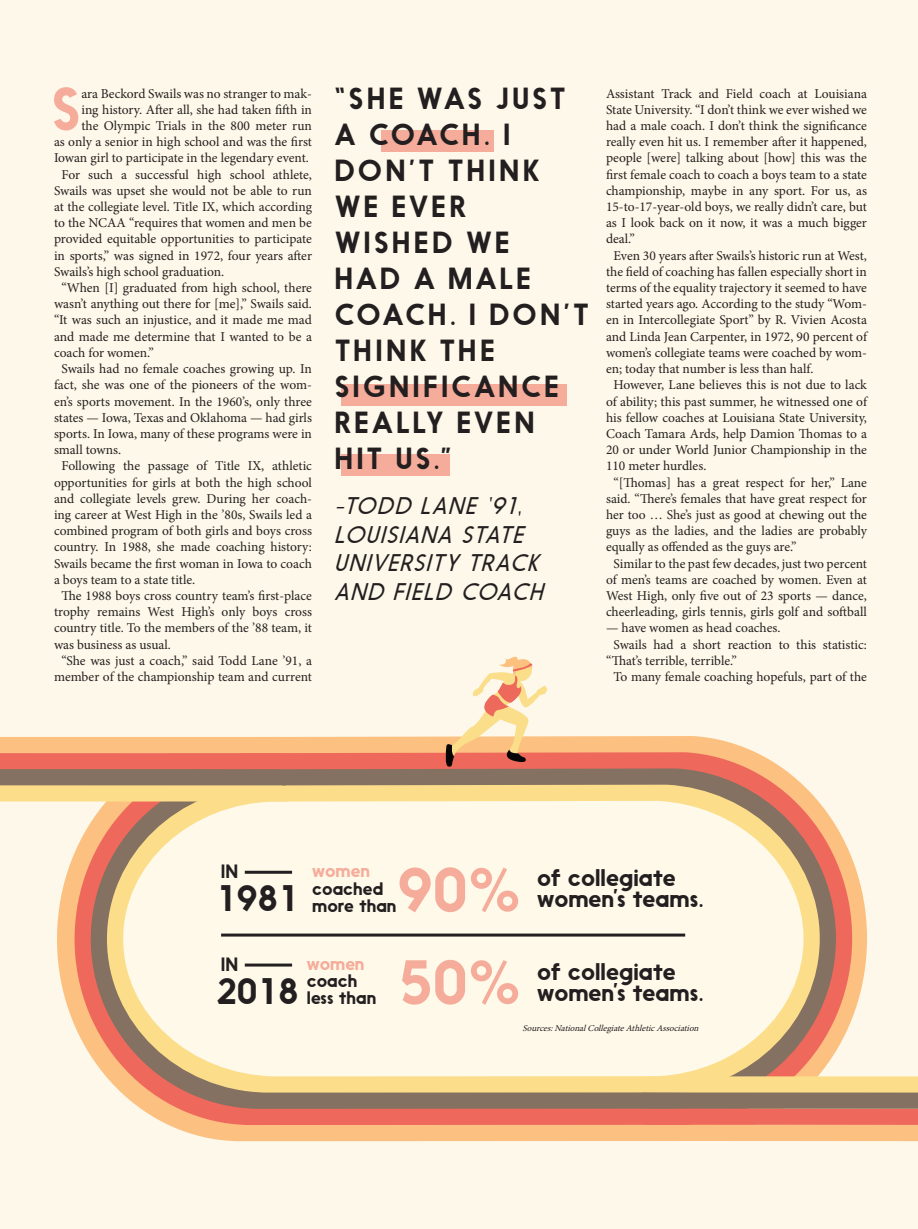
<style>
.page{position:relative;width:918px;height:1229px;background:#fff}
.page>*{position:absolute;margin:0;border:0;box-sizing:border-box;transform-origin:0 0}
.t1{font:500 58.5px "Nanami";color:#f6ac9a}
.t2{font:500 56.7px "Nanami";color:#f6ac9a}
.t3{font:500 34.5px "Nanami";color:#231f20}
.t4{font:500 28.5px/36px "Nanami";letter-spacing:.095em;color:#231f20}
.t5{font:500 24px/21px "Nanami";color:#231f20}
.t6{font:italic 300 22.5px/28.5px "Nanami";color:#231f20}
.t7{font:500 18px/17.2px "Nanami";color:#231f20}
.t8{font:500 18px "Nanami";color:#f6ac9a}
.t9{font:13.5px/16.2px "Minion Pro";letter-spacing:-.005em;color:#231f20;text-align:justify}
.t10{font:italic 9px "Minion Pro";color:#231f20}
.s1{color:#f6ac9a}
</style>
<div class="page">
<div style="left:0;top:0;width:918px;height:1228px;background:#fdf8e9"></div>
<svg style="left:57px;top:736px;width:810px;height:405px;fill:#fcc080"></svg>
<svg style="left:75px;top:752px;width:777px;height:373px;fill:#ee695c"></svg>
<svg style="left:91px;top:768px;width:745px;height:340px;background:#b08670"></svg>
<svg style="left:107px;top:784px;width:713px;height:308px;background:#e5bb7d"></svg>
<svg style="left:123px;top:801px;width:681px;height:275px"></svg>
<div style="left:645px;top:1108px;width:273px;height:16px;background:#ee695c"></div>
<div style="left:645px;top:1125px;width:273px;height:16px;background:#fcc080"></div>
<svg style="left:642px;top:1076px;width:276px;height:32px;background:#c1a876"></svg>
<div style="left:0;top:737px;width:283px;height:16px;background:#fcc080"></div>
<svg style="left:0;top:768px;width:286px;height:33px;background:#bea674"></svg>
<div style="left:0;top:753px;width:283px;height:16px;background:#ee695c"></div>
<div style="left:381px;top:130px;width:113px;height:22px;background:#f6ac9a"></div>
<div style="left:341px;top:454px;width:109px;height:22px;background:#f6ac9a"></div>
<div style="left:341px;top:384px;width:226px;height:22px;background:#f6ac9a"></div>
<hr style="left:245px;top:870px;width:47px;height:3px;background:#231f20">
<hr style="left:245px;top:963px;width:47px;height:3px;background:#231f20">
<hr style="left:221px;top:933px;width:464px;height:3px;background:#231f20">
<svg style="left:444px;top:656px;width:104px;height:111px"></svg>
<p class="t2" style="left:51px;top:75px;width:32px">S</p>
<p class="t9" style="left:54px;top:85px;width:260px;text-align:right">ara Beckord Swails was no stranger to mak-<br>ing history. After all, she had taken fifth in<br>the Olympic Trials in the 800 meter run<br>as only a senior in high school and was the first Iowan girl to participate in the legendary event.</p>
<p class="t9" style="left:54px;top:166px;width:260px;text-indent:8px">For such a successful high school athlete, Swails was upset she would not be able to run at the collegiate level. Title IX, which according to the NCAA “requires that women and men be provided equitable opportunities to participate in sports,” was signed in 1972, four years after Swails’s high school graduation.</p>
<p class="t9" style="left:54px;top:280px;width:260px;text-indent:8px">“When [I] graduated from high school, there wasn’t anything out there for [me],” Swails said. “It was such an injustice, and it made me mad and made me determine that I wanted to be a coach for women.”</p>
<p class="t9" style="left:54px;top:361px;width:260px;text-indent:8px">Swails had no female coaches growing up. In fact, she was one of the pioneers of the wom&shy;en’s sports movement. In the 1960’s, only three states — Iowa, Texas and Oklahoma — had girls sports. In Iowa, many of these programs were in small towns.</p>
<p class="t9" style="left:54px;top:458px;width:260px;text-indent:8px">Following the passage of Title IX, athletic opportunities for girls at both the high school and collegiate levels grew. During her coach&shy;ing career at West High in the ’80s, Swails led a combined program of both girls and boys cross country. In 1988, she made coaching history:<br>Swails became the first woman in Iowa to coach a boys team to a state title.</p>
<p class="t9" style="left:54px;top:587px;width:260px;text-indent:8px">The 1988 boys cross country team’s first-place trophy remains West High’s only boys cross country title. To the members of the ’88 team, it was business as usual.</p>
<p class="t9" style="left:54px;top:652px;width:260px;text-align:center">“She was just a coach,” said Todd Lane ’91, a member of the championship team and current</p>
<p class="t4" style="left:334px;top:80px;width:256px">“SHE WAS JUST<br>A COACH. I<br>DON’T THINK<br>WE EVER<br>WISHED WE<br>HAD A MALE<br>COACH. I DON’T<br>THINK THE<br>SIGNIFICANCE<br>REALLY EVEN<br>HIT US.”</p>
<p class="t6" style="left:334px;top:492px;width:216px">-TODD LANE ‘91,<br>LOUISIANA STATE<br>UNIVERSITY TRACK<br>AND FIELD COACH</p>
<p class="t9" style="left:606px;top:85px;width:263px">Assistant Track and Field coach at Louisiana State University. “I don’t think we ever wished we had a male coach. I don’t think the significance really even hit us. I remember after it happened, people [were] talking about [how] this was the first female coach to coach a boys team to a state championship, maybe in any sport. For us, as 15-to-17-year-old boys, we really didn’t care, but as I look back on it now, it was a much bigger deal.”</p>
<p class="t9" style="left:606px;top:247px;width:263px;text-indent:8px">Even 30 years after Swails’s historic run at West, the field of coaching has fallen especially short in terms of the equality trajectory it seemed to have started years ago. According to the study “Wom&shy;en in Intercollegiate Sport” by R. Vivien Acosta and Linda Jean Carpenter, in 1972, 90 percent of women’s collegiate teams were coached by wom&shy;en; today that number is less than half.</p>
<p class="t9" style="left:606px;top:377px;width:263px;text-indent:8px">However, Lane believes this is not due to lack of ability; this past summer, he witnessed one of his fellow coaches at Louisiana State University, Coach Tamara Ards, help Damion Thomas to a 20 or under World Junior Championship in the 110 meter hurdles.</p>
<p class="t9" style="left:606px;top:474px;width:263px;text-indent:8px">“[Thomas] has a great respect for her,” Lane said. “There’s females that have great respect for her too … She’s just as good at chewing out the guys as the ladies, and the ladies are probably equally as offended as the guys are.”</p>
<p class="t9" style="left:606px;top:555px;width:263px;text-align:center">Similar to the past few decades, just two percent of men’s teams are coached by women. Even at West High, only five out of 23 sports — dance, cheerleading, girls tennis, girls golf and softball</p>
<p class="t9" style="left:606px;top:620px;width:176px">— have women as head coaches.</p>
<p class="t9" style="left:606px;top:636px;width:262px;text-indent:8px">Swails had a short reaction to this statistic: “That’s terrible, terrible.”</p>
<p class="t9" style="left:614px;top:668px;width:255px">To many female coaching hopefuls, part of the</p>
<p class="t7" style="left:221px;top:863px;width:19px">IN</p>
<p class="t3" style="left:216px;top:877px;width:84px">1981</p>
<p class="t1" style="left:398px;top:854px;width:125px">90%</p>
<p class="t5" style="left:537px;top:866px;width:168px">of collegiate women’s teams.</p>
<p class="t7" style="left:312px;top:862px;width:72px"><span class="s1">women </span>coached</p>
<p class="t7" style="left:312px;top:896px;width:86px">more than</p>
<p class="t7" style="left:221px;top:956px;width:19px">IN</p>
<p class="t3" style="left:216px;top:970px;width:84px">2018</p>
<p class="t8" style="left:307px;top:952px;width:59px">women</p>
<p class="t7" style="left:307px;top:971px;width:52px">coach</p>
<p class="t7" style="left:307px;top:989px;width:71px">less than</p>
<p class="t1" style="left:398px;top:947px;width:125px">50%</p>
<p class="t5" style="left:537px;top:960px;width:168px">of collegiate women’s teams.</p>
<p class="t10" style="left:523px;top:1022px;width:181px">Sources:NationalCollegiateAthleticAssociation</p>
</div>
